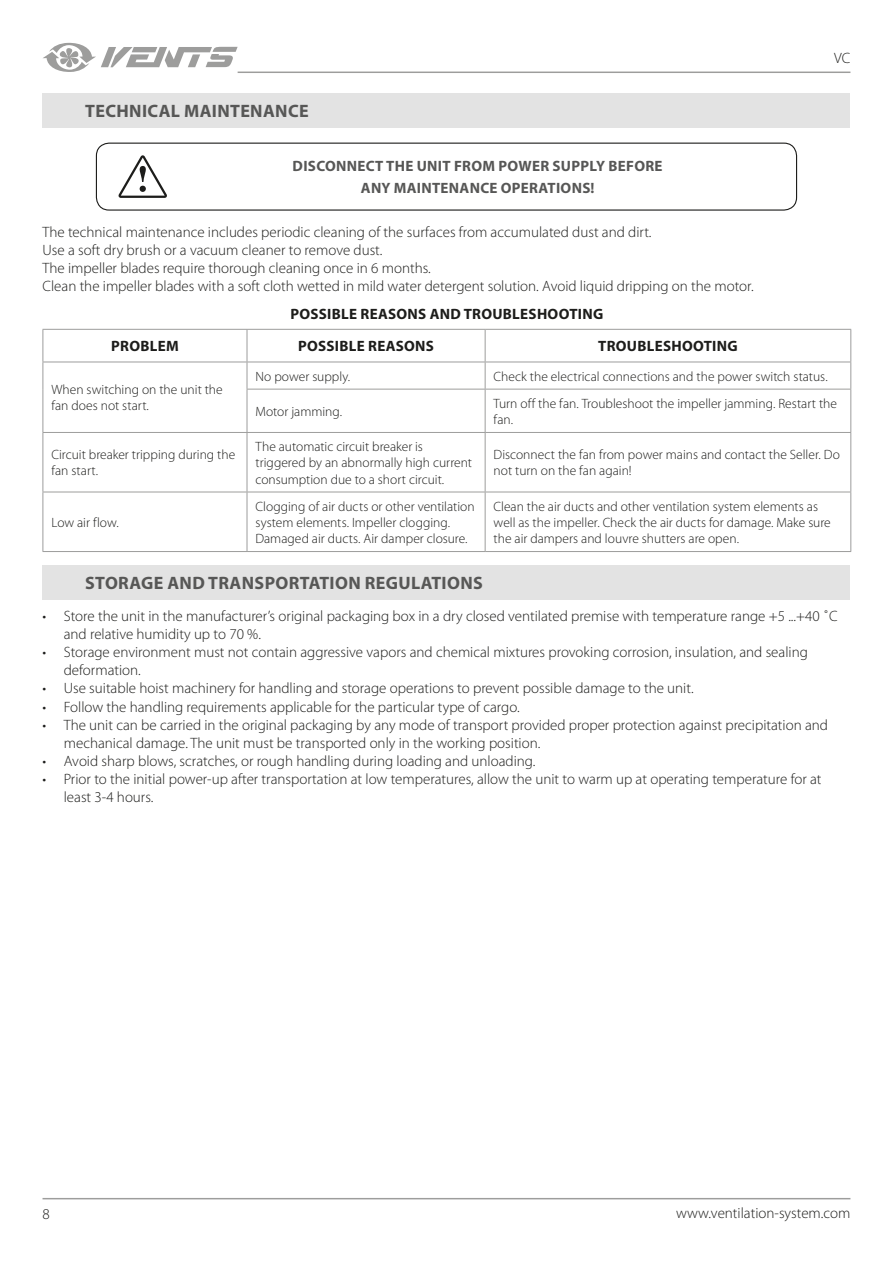
<style>
.page{position:relative;width:893px;height:1263px;background:#fff}
.page>*{position:absolute;margin:0;border:0;box-sizing:border-box;transform-origin:0 0}
.t1{font:700 18px "Myriad Pro";letter-spacing:.02em;color:#575756}
.t2{font:300 15px/18px "Myriad Pro";color:#1d1d1b}
.t3{font:700 15px "Myriad Pro";letter-spacing:.02em;color:#1d1d1b}
.t4{font:700 15px/22.2px "Myriad Pro";letter-spacing:.02em;color:#575756;text-align:center}
.t5{font:300 13.5px/16.2px "Myriad Pro";color:#1d1d1b}
</style>
<div class="page">
<hr style="left:43px;top:1198px;width:807px;height:1px;background:#9d9d9c">
<hr style="left:238px;top:72px;width:612px;height:1px;background:#9d9d9c">
<svg style="left:43px;top:43px;width:195px;height:29px"></svg>
<div style="left:43px;top:94px;width:807px;height:34px;background:#e3e3e3"></div>
<div style="left:96px;top:143px;width:701px;height:68px;border:1px solid #1d1d1b;border-radius:13px"></div>
<svg style="left:118px;top:155px;width:49px;height:43px"></svg>
<hr style="left:43px;top:329px;width:204px;height:1px;background:#9d9d9c">
<hr style="left:43px;top:330px;width:1px;height:32px;background:#9d9d9c">
<hr style="left:247px;top:329px;width:238px;height:1px;background:#9d9d9c">
<hr style="left:247px;top:330px;width:1px;height:32px;background:#9d9d9c">
<hr style="left:485px;top:329px;width:366px;height:1px;background:#9d9d9c">
<hr style="left:485px;top:330px;width:1px;height:32px;background:#9d9d9c">
<hr style="left:850px;top:330px;width:1px;height:32px;background:#9d9d9c">
<hr style="left:43px;top:362px;width:204px;height:1px;background:#9d9d9c">
<svg style="left:43px;top:362px;width:1px;height:27px"></svg>
<hr style="left:43px;top:389px;width:1px;height:43px;background:#9d9d9c">
<hr style="left:247px;top:362px;width:238px;height:1px;background:#9d9d9c">
<svg style="left:247px;top:362px;width:1px;height:27px"></svg>
<hr style="left:485px;top:362px;width:366px;height:1px;background:#9d9d9c">
<svg style="left:485px;top:362px;width:1px;height:27px"></svg>
<svg style="left:850px;top:362px;width:1px;height:27px"></svg>
<hr style="left:247px;top:389px;width:238px;height:1px;background:#9d9d9c">
<hr style="left:247px;top:389px;width:1px;height:43px;background:#9d9d9c">
<hr style="left:485px;top:389px;width:366px;height:1px;background:#9d9d9c">
<hr style="left:485px;top:389px;width:1px;height:43px;background:#9d9d9c">
<hr style="left:850px;top:389px;width:1px;height:43px;background:#9d9d9c">
<hr style="left:43px;top:432px;width:204px;height:1px;background:#9d9d9c">
<hr style="left:43px;top:433px;width:1px;height:59px;background:#9d9d9c">
<hr style="left:247px;top:432px;width:238px;height:1px;background:#9d9d9c">
<hr style="left:247px;top:433px;width:1px;height:59px;background:#9d9d9c">
<hr style="left:485px;top:432px;width:366px;height:1px;background:#9d9d9c">
<hr style="left:485px;top:433px;width:1px;height:59px;background:#9d9d9c">
<hr style="left:850px;top:433px;width:1px;height:59px;background:#9d9d9c">
<hr style="left:43px;top:492px;width:204px;height:1px;background:#9d9d9c">
<hr style="left:43px;top:492px;width:1px;height:59px;background:#9d9d9c">
<hr style="left:247px;top:492px;width:238px;height:1px;background:#9d9d9c">
<hr style="left:247px;top:492px;width:1px;height:59px;background:#9d9d9c">
<hr style="left:485px;top:492px;width:366px;height:1px;background:#9d9d9c">
<hr style="left:485px;top:492px;width:1px;height:59px;background:#9d9d9c">
<hr style="left:850px;top:492px;width:1px;height:59px;background:#9d9d9c">
<hr style="left:43px;top:551px;width:204px;height:1px;background:#9d9d9c">
<hr style="left:247px;top:551px;width:238px;height:1px;background:#9d9d9c">
<hr style="left:485px;top:551px;width:366px;height:1px;background:#9d9d9c">
<div style="left:43px;top:566px;width:807px;height:34px;background:#e3e3e3"></div>
<p class="t1" style="left:85px;top:99px;width:225px">TECHNICAL MAINTENANCE</p>
<p class="t2" style="left:834px;top:49px;width:18px">VC</p>
<p class="t4" style="left:293px;top:154px;width:371px">DISCONNECT THE UNIT FROM POWER SUPPLY BEFORE<br>ANY MAINTENANCE OPERATIONS!</p>
<p class="t2" style="left:43px;top:223px;width:713px">The technical maintenance includes periodic cleaning of the surfaces from accumulated dust and dirt.<br>Use a soft dry brush or a vacuum cleaner to remove dust.<br>The impeller blades require thorough cleaning once in 6 months.<br>Clean the impeller blades with a soft cloth wetted in mild water detergent solution. Avoid liquid dripping on the motor.</p>
<p class="t3" style="left:290px;top:304px;width:314px">POSSIBLE REASONS AND TROUBLESHOOTING</p>
<p class="t3" style="left:111px;top:336px;width:69px">PROBLEM</p>
<p class="t3" style="left:298px;top:336px;width:137px">POSSIBLE REASONS</p>
<p class="t3" style="left:598px;top:336px;width:141px">TROUBLESHOOTING</p>
<p class="t5" style="left:51px;top:382px;width:173px">When switching on the unit the fan does not start.</p>
<p class="t5" style="left:255px;top:368px;width:96px">No power supply.</p>
<p class="t5" style="left:494px;top:368px;width:336px">Check the electrical connections and the power switch status.</p>
<p class="t5" style="left:255px;top:403px;width:88px">Motor jamming.</p>
<p class="t5" style="left:494px;top:395px;width:345px">Turn off the fan. Troubleshoot the impeller jamming. Restart the fan.</p>
<p class="t5" style="left:51px;top:447px;width:185px">Circuit breaker tripping during the fan start.</p>
<p class="t5" style="left:255px;top:439px;width:218px">The automatic circuit breaker is triggered by an abnormally high current consumption due to a short circuit.</p>
<p class="t5" style="left:494px;top:447px;width:348px">Disconnect the fan from power mains and contact the Seller. Do not turn on the fan again!</p>
<p class="t5" style="left:51px;top:514px;width:69px">Low air flow.</p>
<p class="t5" style="left:255px;top:498px;width:221px">Clogging of air ducts or other ventilation system elements. Impeller clogging.<br>Damaged air ducts. Air damper closure.</p>
<p class="t5" style="left:494px;top:498px;width:339px">Clean the air ducts and other ventilation system elements as well as the impeller. Check the air ducts for damage. Make sure the air dampers and louvre shutters are open.</p>
<p class="t1" style="left:85px;top:571px;width:399px">STORAGE AND TRANSPORTATION REGULATIONS</p>
<p class="t2" style="left:64px;top:608px;width:775px;text-indent:-21px">• Store the unit in the manufacturer’s original packaging box in a dry closed ventilated premise with temperature range +5 ...+40 ˚С and relative humidity up to 70 %.</p>
<p class="t2" style="left:64px;top:644px;width:746px;text-indent:-21px">• Storage environment must not contain aggressive vapors and chemical mixtures provoking corrosion, insulation, and sealing deformation.</p>
<p class="t2" style="left:43px;top:680px;width:653px">• Use suitable hoist machinery for handling and storage operations to prevent possible damage to the unit.</p>
<p class="t2" style="left:43px;top:698px;width:479px">• Follow the handling requirements applicable for the particular type of cargo.</p>
<p class="t2" style="left:64px;top:716px;width:766px;text-indent:-21px">• The unit can be carried in the original packaging by any mode of transport provided proper protection against precipitation and mechanical damage. The unit must be transported only in the working position.</p>
<p class="t2" style="left:43px;top:752px;width:494px">• Avoid sharp blows, scratches, or rough handling during loading and unloading.</p>
<p class="t2" style="left:64px;top:770px;width:759px;text-indent:-21px">• Prior to the initial power-up after transportation at low temperatures, allow the unit to warm up at operating temperature for at least 3-4 hours.</p>
<p class="t2" style="left:43px;top:1205px;width:9px">8</p>
<p class="t2" style="left:676px;top:1204px;width:176px">www.ventilation-system.com</p>
</div>
